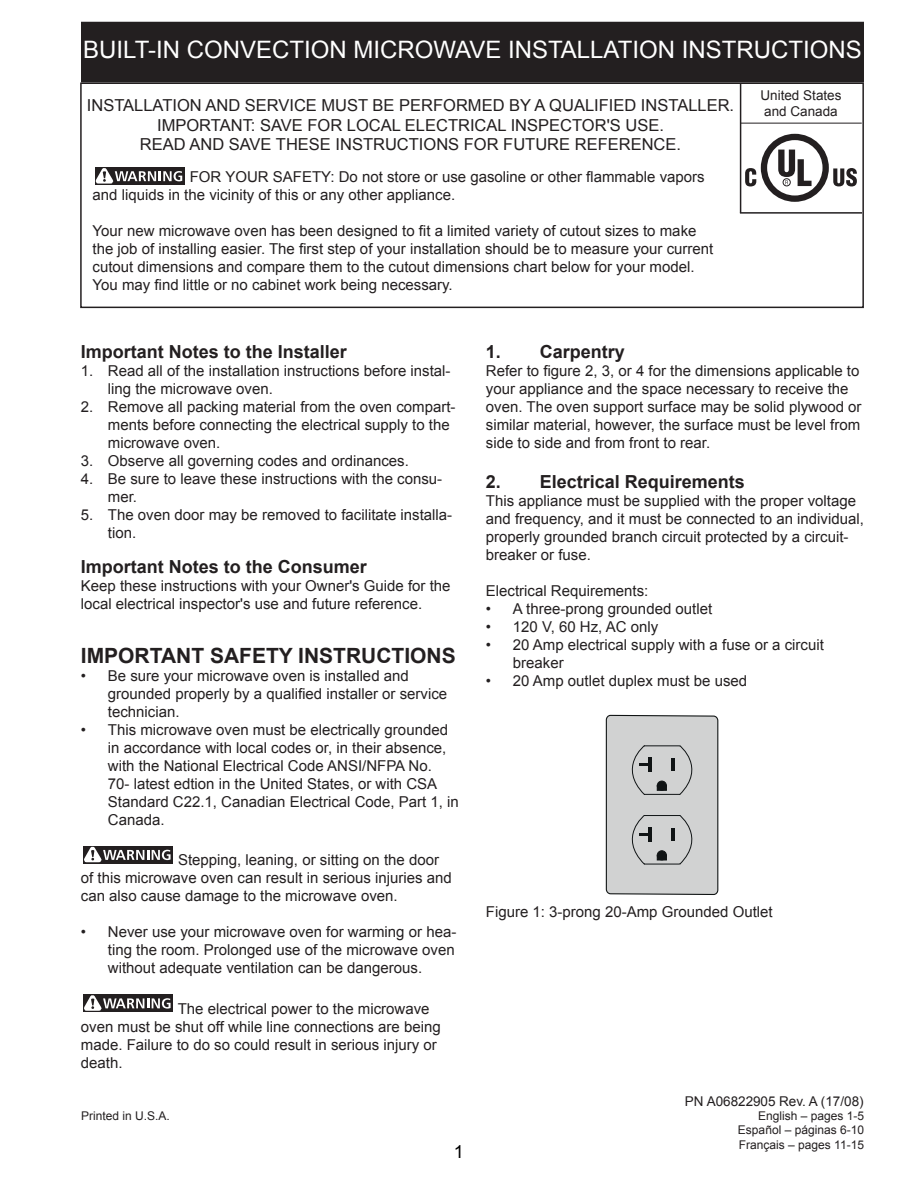
<style>
.page{position:relative;width:918px;height:1191px;background:#fff}
.page>*{position:absolute;margin:0;border:0;box-sizing:border-box;transform-origin:0 0}
.t1{font:24px "Arial";color:#fff}
.t2{font:700 21px "Arial";color:#231f20}
.t3{font:700 18px "Arial";color:#231f20}
.t4{font:18px "Arial";color:#000}
.t5{font:16.5px/19.8px "Arial";color:#231f20;text-align:center}
.t6{font:15px/18px "Arial";color:#231f20}
.t7{font:13.5px/16.2px "Arial";color:#231f20}
.t8{font:12px/14.4px "Arial";color:#231f20;text-align:justify}
</style>
<div class="page">
<div style="left:82px;top:22px;width:781px;height:60px;background:#231f20"></div>
<div style="left:83px;top:846px;width:90px;height:17px;background:#231f20"></div>
<svg style="left:83px;top:846px;width:88px;height:18px"></svg>
<div style="left:83px;top:994px;width:90px;height:18px;background:#231f20"></div>
<svg style="left:84px;top:995px;width:87px;height:16px"></svg>
<svg style="left:606px;top:715px;width:112px;height:180px"></svg>
<div style="left:80px;top:82px;width:784px;height:226px;border:2px solid #231f20"></div>
<svg style="left:182px;top:167px;width:2px;height:18px"></svg>
<svg style="left:95px;top:167px;width:87px;height:18px"></svg>
<hr style="left:740px;top:123px;width:122px;height:1px;background:#231f20">
<hr style="left:740px;top:212px;width:122px;height:2px;background:#231f20">
<hr style="left:740px;top:84px;width:1px;height:129px;background:#231f20">
<svg style="left:745px;top:134px;width:112px;height:68px"></svg>
<h1 class="t1" style="left:83px;top:34px;width:780px">BUILT-IN CONVECTION MICROWAVE INSTALLATION INSTRUCTIONS</h1>
<p class="t5" style="left:87px;top:95px;width:649px">INSTALLATION AND SERVICE MUST BE PERFORMED BY A QUALIFIED INSTALLER.<br>IMPORTANT: SAVE FOR LOCAL ELECTRICAL INSPECTOR'S USE.<br>READ AND SAVE THESE INSTRUCTIONS FOR FUTURE REFERENCE.</p>
<p class="t6" style="left:93px;top:168px;width:614px;text-indent:97px">FOR YOUR SAFETY: Do not store or use gasoline or other flammable vapors and liquids in the vicinity of this or any other appliance.</p>
<p class="t6" style="left:93px;top:222px;width:622px">Your new microwave oven has been designed to fit a limited variety of cutout sizes to make the job of installing easier. The first step of your installation should be to measure your current cutout dimensions and compare them to the cutout dimensions chart below for your model.<br>You may find little or no cabinet work being necessary.</p>
<p class="t7" style="left:760px;top:87px;width:83px">United States and Canada</p>
<p class="t3" style="left:81px;top:340px;width:268px">Important Notes to the Installer</p>
<p class="t6" style="left:108px;top:362px;width:344px;text-indent:-27px">1. Read all of the installation instructions before instal&shy;ling the microwave oven.</p>
<p class="t6" style="left:108px;top:398px;width:349px;text-indent:-27px">2. Remove all packing material from the oven compart&shy;ments before connecting the electrical supply to the microwave oven.</p>
<p class="t6" style="left:81px;top:452px;width:329px">3. Observe all governing codes and ordinances.</p>
<p class="t6" style="left:108px;top:470px;width:336px;text-indent:-27px">4. Be sure to leave these instructions with the consu&shy;mer.</p>
<p class="t6" style="left:108px;top:506px;width:346px;text-indent:-27px">5. The oven door may be removed to facilitate installa&shy;tion.</p>
<p class="t3" style="left:81px;top:555px;width:288px">Important Notes to the Consumer</p>
<p class="t6" style="left:81px;top:577px;width:371px">Keep these instructions with your Owner's Guide for the local electrical inspector's use and future reference.</p>
<h2 class="t2" style="left:81px;top:641px;width:376px">IMPORTANT SAFETY INSTRUCTIONS</h2>
<p class="t6" style="left:108px;top:667px;width:341px;text-indent:-27px">• Be sure your microwave oven is installed and grounded properly by a qualified installer or service technician.</p>
<p class="t6" style="left:108px;top:721px;width:352px;text-indent:-27px">• This microwave oven must be electrically grounded in accordance with local codes or, in their absence, with the National Electrical Code ANSI/NFPA No.<br>70- latest edtion in the United States, or with CSA Standard C22.1, Canadian Electrical Code, Part 1, in Canada.</p>
<p class="t6" style="left:81px;top:851px;width:372px;text-indent:97px">Stepping, leaning, or sitting on the door of this microwave oven can result in serious injuries and can also cause damage to the microwave oven.</p>
<p class="t6" style="left:108px;top:923px;width:350px;text-align:justify;text-indent:-27px">• Never use your microwave oven for warming or hea&shy;ting the room. Prolonged use of the microwave oven without adequate ventilation can be dangerous.</p>
<p class="t6" style="left:81px;top:1000px;width:361px;text-indent:97px">The electrical power to the microwave oven must be shut off while line connections are being made. Failure to do so could result in serious injury or death.</p>
<p class="t8" style="left:81px;top:1109px;width:90px">Printed in U.S.A.</p>
<p class="t4" style="left:454px;top:1140px;width:12px">1</p>
<p class="t3" style="left:486px;top:340px;width:141px">1. Carpentry</p>
<p class="t6" style="left:486px;top:362px;width:377px">Refer to figure 2, 3, or 4 for the dimensions applicable to your appliance and the space necessary to receive the oven. The oven support surface may be solid plywood or similar material, however, the surface must be level from side to side and from front to rear.</p>
<p class="t3" style="left:486px;top:469px;width:261px">2. Electrical Requirements</p>
<p class="t6" style="left:486px;top:492px;width:379px">This appliance must be supplied with the proper voltage and frequency, and it must be connected to an individual, properly grounded branch circuit protected by a circuit&shy;breaker or fuse.</p>
<p class="t6" style="left:486px;top:582px;width:164px">Electrical Requirements:</p>
<p class="t6" style="left:486px;top:600px;width:228px">• A three-prong grounded outlet</p>
<p class="t6" style="left:486px;top:618px;width:174px">• 120 V, 60 Hz, AC only</p>
<p class="t6" style="left:513px;top:636px;width:312px;text-indent:-27px">• 20 Amp electrical supply with a fuse or a circuit breaker</p>
<p class="t6" style="left:486px;top:672px;width:263px">• 20 Amp outlet duplex must be used</p>
<p class="t6" style="left:486px;top:903px;width:288px">Figure 1: 3-prong 20-Amp Grounded Outlet</p>
<p class="t7" style="left:685px;top:1093px;width:180px">PN A06822905 Rev. A (17/08)</p>
<p class="t8" style="left:738px;top:1109px;width:128px;text-indent:20px">English – pages 1-5<br>Español – páginas 6-10<br>Français – pages 11-15</p>
</div>
